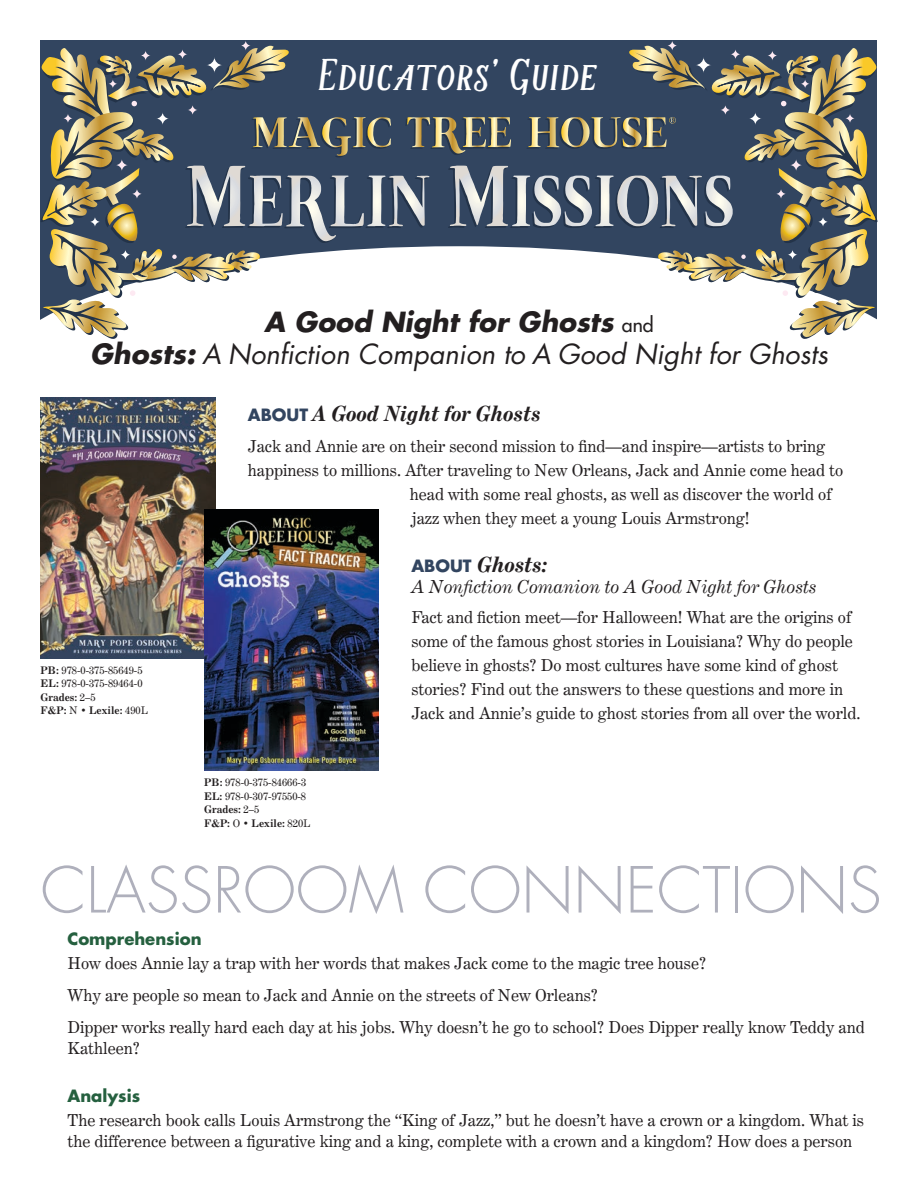
<style>
.page{position:relative;width:918px;height:1188px;background:#fff}
.page>*{position:absolute;margin:0;border:0;box-sizing:border-box;transform-origin:0 0}
.t1{font:300 61.8px "Futura";color:#afb0bc}
.t2{font:43.5px "Armament";color:#fff}
.t3{font:italic 27px/31.2px "Futura";color:#231f20;text-align:center}
.t4{font:italic 700 21px "Century Expanded BT";color:#231f20}
.t5{font:italic 18px "Century Expanded BT";color:#231f20}
.t6{font:16.5px/24px "Century Expanded BT";color:#231f20}
.t7{font:700 16.5px "Futura";color:#25603f}
.t8{font:10.5px/13.5px "Century Expanded BT";color:#231f20}
.s1{font-weight:700}
.s2{font-style:normal;font-size:19.5px}
.s3{font-family:"Futura";font-style:normal;font-size:16.5px;color:#324560}
</style>
<div class="page">
<div style="left:40px;top:40px;width:838px;height:290px;background:#324560"></div>
<img style="left:40px;top:397px;width:175px;height:261px">
<img style="left:204px;top:510px;width:175px;height:260px">
<svg style="left:241px;top:40px;width:10px;height:11px"></svg>
<svg style="left:667px;top:40px;width:10px;height:11px"></svg>
<svg style="left:40px;top:46px;width:838px;height:293px"></svg>
<h2 class="t2" style="left:319px;top:51px;width:282px">Educators’ Guide</h2>
<h3 class="t3" style="left:90px;top:307px;width:739px"><span class="s1">A Good Night for Ghosts</span> <span class="s2">and<br></span><span class="s1">Ghosts:</span> A Nonfiction Companion to A Good Night for Ghosts</h3>
<p class="t4" style="left:248px;top:400px;width:295px"><span class="s3">ABOUT</span> A Good Night for Ghosts</p>
<p class="t6" style="left:248px;top:434px;width:579px">Jack and Annie are on their second mission to find—and inspire—artists to bring</p>
<p class="t6" style="left:248px;top:458px;width:597px">happiness to millions. After traveling to New Orleans, Jack and Annie come head to</p>
<p class="t6" style="left:410px;top:482px;width:423px">head with some real ghosts, as well as discover the world of</p>
<p class="t6" style="left:411px;top:506px;width:340px">jazz when they meet a young Louis Armstrong!</p>
<p class="t4" style="left:411px;top:551px;width:138px"><span class="s3">ABOUT</span> Ghosts:</p>
<p class="t5" style="left:411px;top:575px;width:407px">A Nonfiction Comanion to A Good Night for Ghosts</p>
<p class="t6" style="left:411px;top:605px;width:451px">Fact and fiction meet—for Halloween! What are the origins of some of the famous ghost stories in Louisiana? Why do people believe in ghosts? Do most cultures have some kind of ghost stories? Find out the answers to these questions and more in Jack and Annie’s guide to ghost stories from all over the world.</p>
<p class="t8" style="left:40px;top:663px;width:109px"><span class="s1">PB:</span> 978-0-375-85649-5<br><span class="s1">EL:</span> 978-0-375-89464-0<br><span class="s1">Grades:</span> 2–5<br><span class="s1">F&amp;P:</span> N • <span class="s1">Lexile:</span> 490L</p>
<p class="t8" style="left:204px;top:775px;width:108px"><span class="s1">PB:</span> 978-0-375-84666-3<br><span class="s1">EL:</span> 978-0-307-97550-8<br><span class="s1">Grades:</span> 2–5<br><span class="s1">F&amp;P:</span> O • <span class="s1">Lexile:</span> 820L</p>
<h1 class="t1" style="left:40px;top:853px;width:843px">CLASSROOM CONNECTIONS</h1>
<p class="t7" style="left:68px;top:928px;width:136px">Comprehension</p>
<p class="t6" style="left:68px;top:947px;width:799px;line-height:31.8px">How does Annie lay a trap with her words that makes Jack come to the magic tree house?<br>Why are people so mean to Jack and Annie on the streets of New Orleans?<br>Dipper works really hard each day at his jobs. Why doesn’t he go to school? Does Dipper really know Teddy and</p>
<p class="t6" style="left:68px;top:1036px;width:74px">Kathleen?</p>
<p class="t7" style="left:68px;top:1085px;width:74px">Analysis</p>
<p class="t6" style="left:68px;top:1110px;width:798px;line-height:21px">The research book calls Louis Armstrong the “King of Jazz,” but he doesn’t have a crown or a kingdom. What is the difference between a figurative king and a king, complete with a crown and a kingdom? How does a person</p>
</div>
